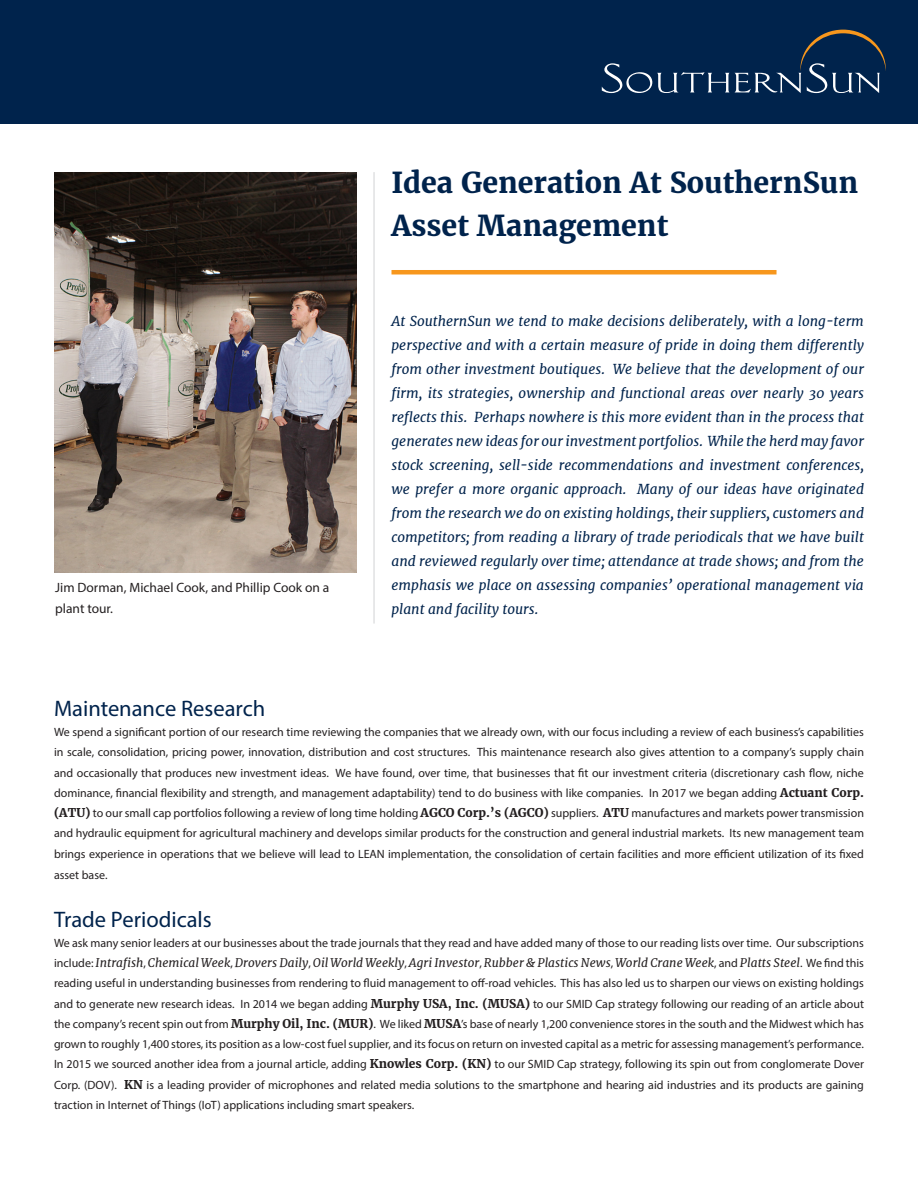
<style>
.page{position:relative;width:918px;height:1188px;background:#fff}
.page>*{position:absolute;margin:0;border:0;box-sizing:border-box;transform-origin:0 0}
.t1{font:700 28.5px/43.2px "Merriweather";color:#00234c}
.t2{font:22.5px "Myriad Pro";color:#00234c}
.t3{font:italic 13.8px/24px "Merriweather";color:#00234c;text-align:justify}
.t4{font:13.5px/21px "Myriad Pro";color:#231f20}
.t5{font:12px/20.2px "Myriad Pro";color:#231f20;text-align:justify}
.s1{font-family:"Merriweather";font-weight:700}
.s2{font-family:"Merriweather";font-style:italic}
</style>
<div class="page">
<div style="left:0;top:0;width:918px;height:123px;background:#00234c"></div>
<hr style="left:392px;top:270px;width:385px;height:4px;background:#f7971d">
<svg style="left:602px;top:30px;width:284px;height:63px"></svg>
<img style="left:54px;top:173px;width:303px;height:400px">
<hr style="left:374px;top:172px;width:1px;height:452px;background:#d1d2d4">
<p class="t4" style="left:55px;top:577px;width:276px">Jim Dorman, Michael Cook, and Phillip Cook on a plant tour.</p>
<p class="t1" style="left:392px;top:162px;width:468px">Idea Generation At SouthernSun<br>Asset Management</p>
<p class="t3" style="left:392px;top:310px;width:474px">At SouthernSun we tend to make decisions deliberately, with a long-term perspective and with a certain measure of pride in doing them differently from other investment boutiques. We believe that the development of our firm, its strategies, ownership and functional areas over nearly 30 years reflects this. Perhaps nowhere is this more evident than in the process that generates new ideas for our investment portfolios. While the herd may favor stock screening, sell-side recommendations and investment conferences, we prefer a more organic approach. Many of our ideas have originated from the research we do on existing holdings, their suppliers, customers and competitors; from reading a library of trade periodicals that we have built and reviewed regularly over time; attendance at trade shows; and from the emphasis we place on assessing companies’ operational management via plant and facility tours.</p>
<p class="t2" style="left:54px;top:694px;width:213px">Maintenance Research</p>
<p class="t5" style="left:54px;top:722px;width:812px">We spend a significant portion of our research time reviewing the companies that we already own, with our focus including a review of each business’s capabilities in scale, consolidation, pricing power, innovation, distribution and cost structures. This maintenance research also gives attention to a company’s supply chain and occasionally that produces new investment ideas. We have found, over time, that businesses that fit our investment criteria (discretionary cash flow, niche dominance, financial flexibility and strength, and management adaptability) tend to do business with like companies. In 2017 we began adding <span class="s1">Actuant Corp. (ATU)</span> to our small cap portfolios following a review of long time holding <span class="s1">AGCO Corp.’s (AGCO)</span> suppliers. <span class="s1">ATU</span> manufactures and markets power transmission and hydraulic equipment for agricultural machinery and develops similar products for the construction and general industrial markets. Its new management team brings experience in operations that we believe will lead to LEAN implementation, the consolidation of certain facilities and more efficient utilization of its fixed asset base.</p>
<p class="t2" style="left:54px;top:905px;width:159px">Trade Periodicals</p>
<p class="t5" style="left:54px;top:933px;width:812px">We ask many senior leaders at our businesses about the trade journals that they read and have added many of those to our reading lists over time. Our subscriptions include: <span class="s2">Intrafish</span>, <span class="s2">Chemical Week</span>, <span class="s2">Drovers Daily</span>, <span class="s2">Oil World Weekly</span>, <span class="s2">Agri Investor</span>, <span class="s2">Rubber &amp; Plastics News</span>, <span class="s2">World Crane Week</span>, and <span class="s2">Platts Steel</span>. We find this reading useful in understanding businesses from rendering to fluid management to off-road vehicles. This has also led us to sharpen our views on existing holdings and to generate new research ideas. In 2014 we began adding <span class="s1">Murphy USA, Inc. (MUSA)</span> to our SMID Cap strategy following our reading of an article about the company’s recent spin out from <span class="s1">Murphy Oil, Inc. (MUR)</span>. We liked <span class="s1">MUSA</span>’s base of nearly 1,200 convenience stores in the south and the Midwest which has grown to roughly 1,400 stores, its position as a low-cost fuel supplier, and its focus on return on invested capital as a metric for assessing management’s performance.<br>In 2015 we sourced another idea from a journal article, adding <span class="s1">Knowles Corp. (KN)</span> to our SMID Cap strategy, following its spin out from conglomerate Dover Corp. (DOV). <span class="s1">KN</span> is a leading provider of microphones and related media solutions to the smartphone and hearing aid industries and its products are gaining traction in Internet of Things (IoT) applications including smart speakers.</p>
</div>
